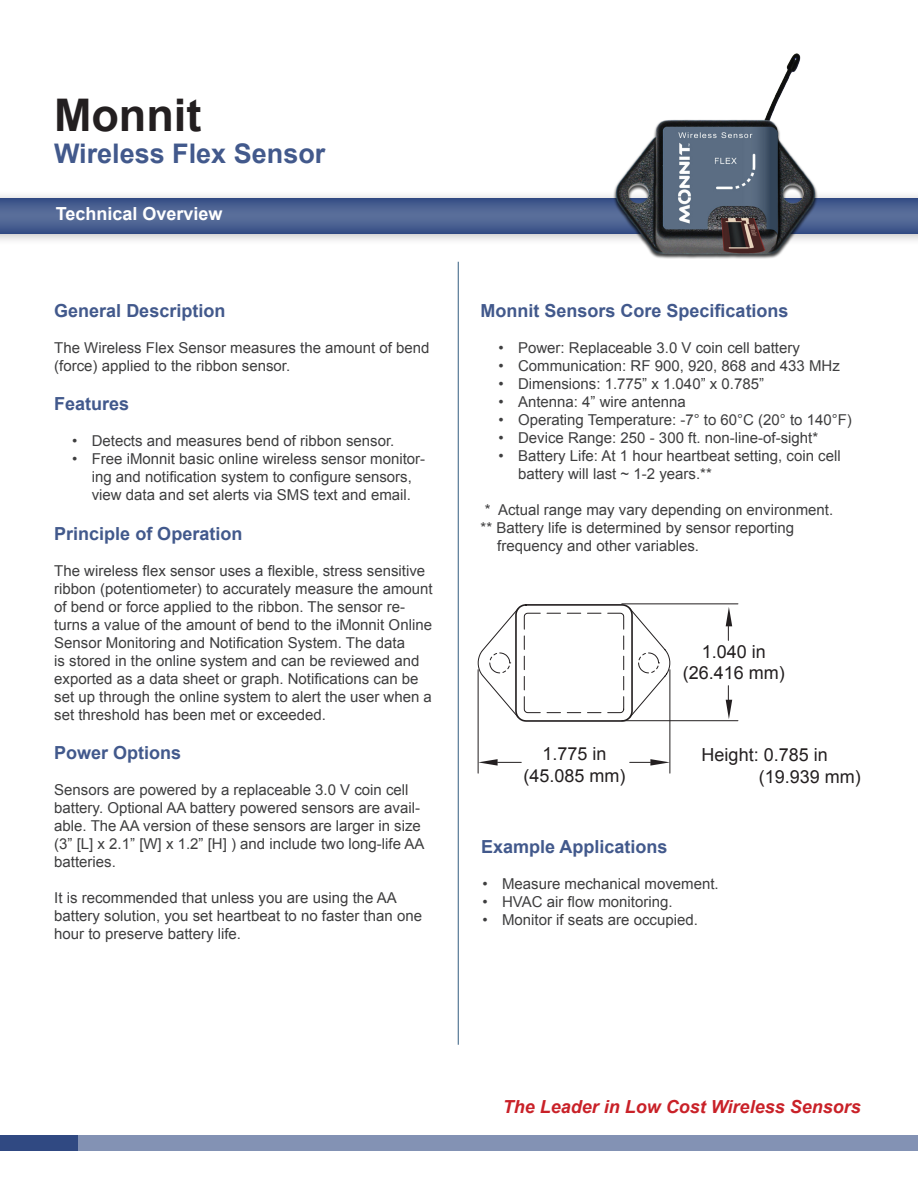
<style>
.page{position:relative;width:918px;height:1188px;background:#fff}
.page>*{position:absolute;margin:0;border:0;box-sizing:border-box;transform-origin:0 0}
.t1{font:700 45px "Arial";color:#231f20}
.t2{font:700 27px "Arial";color:#42598c}
.t3{font:700 18px "Arial";color:#42598c}
.t4{font:18px/21.6px "Arial";color:#231f20;text-align:center}
.t5{font:italic 700 18px "Arial";color:#c92128}
.t6{font:700 18px "Arial";color:#fff}
.t7{font:15px/18px "Arial";color:#3e3e3f}
</style>
<div class="page">
<div style="left:0;top:190px;width:918px;height:56px;background:#231f20;opacity:.3"></div>
<svg style="left:0;top:198px;width:918px;height:35px;background:#496091"></svg>
<div style="left:0;top:1135px;width:918px;height:16px;background:#8392b4"></div>
<div style="left:0;top:1135px;width:78px;height:16px;background:#304982"></div>
<svg style="left:478px;top:603px;width:192px;height:120px"></svg>
<hr style="left:670px;top:670px;width:1px;height:103px;background:#231f20">
<hr style="left:478px;top:670px;width:1px;height:103px;background:#231f20">
<svg style="left:630px;top:759px;width:40px;height:7px"></svg>
<svg style="left:478px;top:759px;width:43px;height:7px"></svg>
<hr style="left:622px;top:604px;width:116px;height:1px;background:#231f20">
<hr style="left:622px;top:720px;width:116px;height:1px;background:#231f20">
<svg style="left:726px;top:607px;width:6px;height:33px"></svg>
<svg style="left:726px;top:686px;width:6px;height:33px"></svg>
<hr style="left:458px;top:262px;width:1px;height:783px;background:#335d80">
<img style="left:612px;top:53px;width:206px;height:206px">
<p class="t1" style="left:54px;top:85px;width:149px">Monnit</p>
<p class="t2" style="left:54px;top:136px;width:273px">Wireless Flex Sensor</p>
<p class="t6" style="left:56px;top:202px;width:168px">Technical Overview</p>
<p class="t3" style="left:54px;top:298px;width:173px">General Description</p>
<p class="t7" style="left:54px;top:338px;width:377px">The Wireless Flex Sensor measures the amount of bend (force) applied to the ribbon sensor.</p>
<p class="t3" style="left:54px;top:392px;width:77px">Features</p>
<p class="t7" style="left:72px;top:432px;width:324px">• Detects and measures bend of ribbon sensor.</p>
<p class="t7" style="left:72px;top:450px;width:354px;text-align:center">• Free iMonnit basic online wireless sensor monitor&shy;ing and notification system to configure sensors, view data and set alerts via SMS text and email.</p>
<p class="t3" style="left:54px;top:521px;width:190px">Principle of Operation</p>
<p class="t7" style="left:54px;top:562px;width:380px">The wireless flex sensor uses a flexible, stress sensitive ribbon (potentiometer) to accurately measure the amount of bend or force applied to the ribbon. The sensor re&shy;turns a value of the amount of bend to the iMonnit Online Sensor Monitoring and Notification System. The data<br>is stored in the online system and can be reviewed and exported as a data sheet or graph. Notifications can be set up through the online system to alert the user when a set threshold has been met or exceeded.</p>
<p class="t3" style="left:54px;top:741px;width:129px">Power Options</p>
<p class="t7" style="left:54px;top:781px;width:372px">Sensors are powered by a replaceable 3.0 V coin cell battery. Optional AA battery powered sensors are avail&shy;able. The AA version of these sensors are larger in size (3” [L] x 2.1” [W] x 1.2” [H] ) and include two long-life AA batteries.</p>
<p class="t7" style="left:54px;top:889px;width:344px">It is recommended that unless you are using the AA</p>
<p class="t7" style="left:54px;top:907px;width:369px">battery solution, you set heartbeat to no faster than one hour to preserve battery life.</p>
<p class="t3" style="left:481px;top:298px;width:310px">Monnit Sensors Core Specifications</p>
<p class="t7" style="left:499px;top:338px;width:303px">• Power: Replaceable 3.0 V coin cell battery</p>
<p class="t7" style="left:499px;top:356px;width:343px">• Communication: RF 900, 920, 868 and 433 MHz</p>
<p class="t7" style="left:499px;top:374px;width:267px">• Dimensions: 1.775” x 1.040” x 0.785”</p>
<p class="t7" style="left:499px;top:392px;width:189px">• Antenna: 4” wire antenna</p>
<p class="t7" style="left:499px;top:410px;width:355px">• Operating Temperature: -7° to 60°C (20° to 140°F)</p>
<p class="t7" style="left:499px;top:428px;width:321px">• Device Range: 250 - 300 ft. non-line-of-sight*</p>
<p class="t7" style="left:518px;top:446px;width:324px;text-indent:-20px">• Battery Life: At 1 hour heartbeat setting, coin cell battery will last ~ 1-2 years.**</p>
<p class="t7" style="left:485px;top:500px;width:350px">* Actual range may vary depending on environment.</p>
<p class="t7" style="left:481px;top:518px;width:315px">** Battery life is determined by sensor reporting</p>
<p class="t7" style="left:497px;top:536px;width:203px">frequency and other variables.</p>
<p class="t4" style="left:523px;top:743px;width:104px">1.775 in (45.085 mm)</p>
<p class="t4" style="left:683px;top:641px;width:104px">1.040 in (26.416 mm)</p>
<p class="t4" style="left:759px;top:744px;width:104px;text-align:left;text-indent:-57px">Height: 0.785 in (19.939 mm)</p>
<p class="t3" style="left:481px;top:835px;width:188px">Example Applications</p>
<p class="t7" style="left:483px;top:875px;width:238px">• Measure mechanical movement.</p>
<p class="t7" style="left:483px;top:893px;width:192px">• HVAC air flow monitoring.</p>
<p class="t7" style="left:483px;top:911px;width:217px">• Monitor if seats are occupied.</p>
<p class="t5" style="left:503px;top:1095px;width:359px">The Leader in Low Cost Wireless Sensors</p>
</div>
